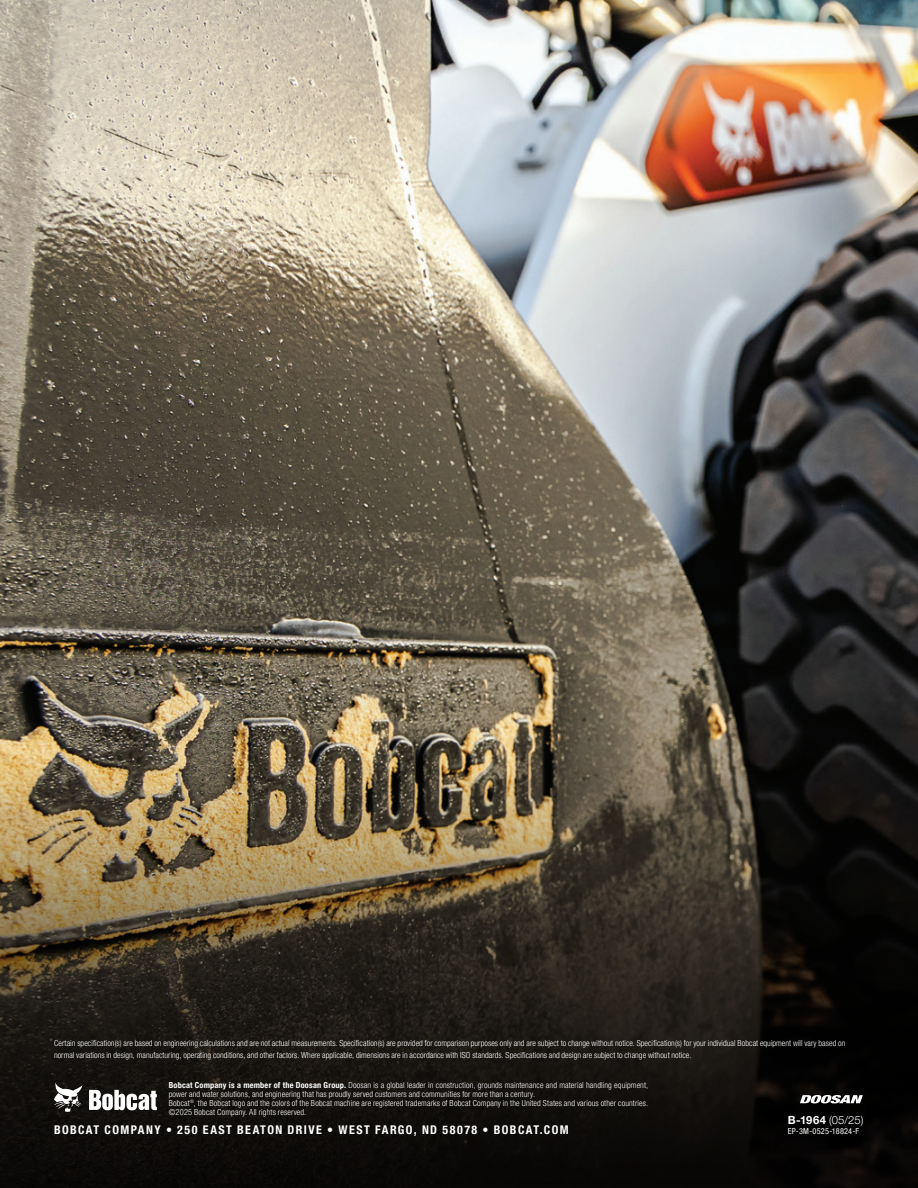
<style>
.page{position:relative;width:918px;height:1188px;background:#fff}
.page>*{position:absolute;margin:0;border:0;box-sizing:border-box;transform-origin:0 0}
.t1{font:700 condensed 12px "Helvetica Neue LT Pro";letter-spacing:.115em;color:#fff}
.t2{font:300 11.25px "Helvetica Neue LT Pro";color:#fff}
.t3{font:300 condensed 8.25px/9px "Helvetica Neue LT Pro";letter-spacing:.01em;color:#fff}
.t4{font:condensed 8.25px "Helvetica Neue LT Pro";letter-spacing:.025em;color:#fff}
.s1{font-weight:700}
</style>
<div class="page">
<img style="left:0;top:0;width:918px;height:758px">
<svg style="left:0;top:758px;width:918px;height:430px;background:#342d21"></svg>
<svg style="left:800px;top:1095px;width:63px;height:8px"></svg>
<svg style="left:89px;top:1090px;width:68px;height:20px"></svg>
<svg style="left:54px;top:1082px;width:28px;height:30px"></svg>
<p class="t3" style="left:54px;top:1037px;width:793px;line-height:12px">Certain specification(s) are based on engineering calculations and are not actual measurements. Specification(s) are provided for comparison purposes only and are subject to change without notice. Specification(s) for your individual Bobcat equipment will vary based on normal variations in design, manufacturing, operating conditions, and other factors. Where applicable, dimensions are in accordance with ISO standards. Specifications and design are subject to change without notice.</p>
<p class="t3" style="left:169px;top:1081px;width:481px"><span class="s1">Bobcat Company is a member of the Doosan Group.</span> Doosan is a global leader in construction, grounds maintenance and material handling equipment, power and water solutions, and engineering that has proudly served customers and communities for more than a century.</p>
<p class="t3" style="left:169px;top:1099px;width:481px">Bobcat<sup>®</sup>, the Bobcat logo and the colors of the Bobcat machine are registered trademarks of Bobcat Company in the United States and various other countries.</p>
<p class="t3" style="left:169px;top:1108px;width:139px">©2025 Bobcat Company. All rights reserved.</p>
<p class="t1" style="left:54px;top:1123px;width:516px">BOBCAT COMPANY • 250 EAST BEATON DRIVE • WEST FARGO, ND 58078 • BOBCAT.COM</p>
<p class="t2" style="left:788px;top:1113px;width:77px"><span class="s1">B-1964</span> (05/25)</p>
<p class="t4" style="left:788px;top:1126px;width:73px">EP-3M-0525-18824-F</p>
</div>
